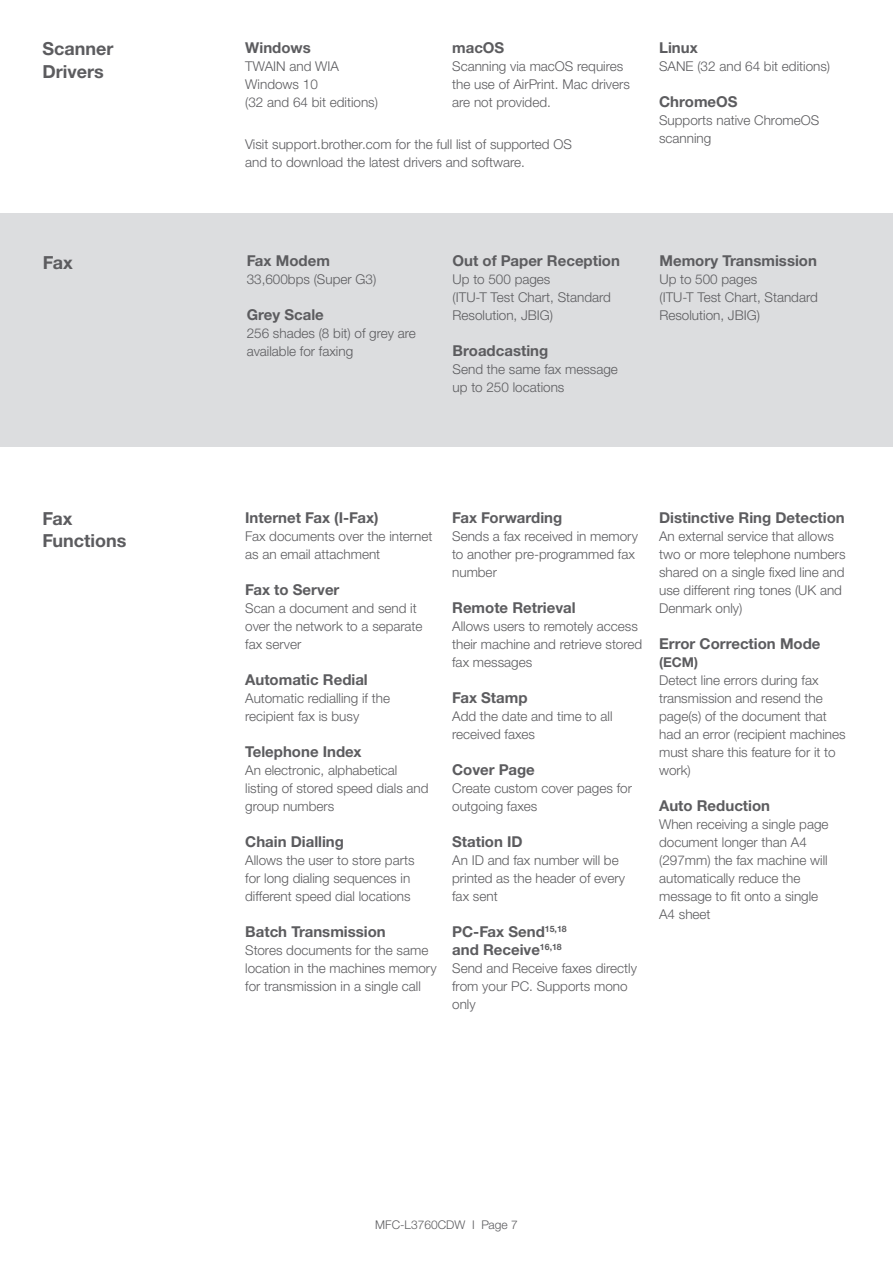
<style>
.page{position:relative;width:893px;height:1263px;background:#fff}
.page>*{position:absolute;margin:0;border:0;box-sizing:border-box;transform-origin:0 0}
.Body{font:700 18px "Helvetica Neue LTW1 G";color:#5c5c5f}
.Body-2{font:700 15px/18px "Helvetica Neue LTW1 G";color:#5c5c5f}
.Body-3{font:300 13.5px/18px "Helvetica Neue LTW1 G";color:#5c5c5f}
.Body-4{font:700 13.5px "Helvetica Neue LTW1 G";color:#5c5c5f}
.Body-5{font:300 12px "Helvetica Neue LTW1 G";color:#5c5c5f}
</style>
<div class="page">
<div style="left:0;top:213px;width:893px;height:234px;background:#dcdddf"></div>
<p class="Body" style="left:43px;top:38px;width:73px">Scanner</p>
<p class="Body" style="left:43px;top:60px;width:63px">Drivers</p>
<p class="Body-2" style="left:245px;top:39px;width:67px">Windows</p>
<p class="Body-3" style="left:245px;top:57px;width:95px">TWAIN and WIA</p>
<p class="Body-3" style="left:245px;top:75px;width:74px">Windows 10</p>
<p class="Body-3" style="left:245px;top:93px;width:134px">(32 and 64 bit editions)</p>
<p class="Body-2" style="left:452px;top:39px;width:54px">macOS</p>
<p class="Body-3" style="left:452px;top:57px;width:179px">Scanning via macOS requires the use of AirPrint. Mac drivers are not provided.</p>
<p class="Body-3" style="left:245px;top:135px;width:328px">Visit support.brother.com for the full list of supported OS and to download the latest drivers and software.</p>
<p class="Body-2" style="left:659px;top:39px;width:40px">Linux</p>
<p class="Body-3" style="left:659px;top:57px;width:173px">SANE (32 and 64 bit editions)</p>
<p class="Body-2" style="left:659px;top:93px;width:80px">ChromeOS</p>
<p class="Body-3" style="left:659px;top:111px;width:162px">Supports native ChromeOS scanning</p>
<p class="Body" style="left:43px;top:252px;width:31px">Fax</p>
<p class="Body-2" style="left:247px;top:252px;width:85px">Fax Modem</p>
<p class="Body-3" style="left:247px;top:270px;width:131px">33,600bps (Super G3)</p>
<p class="Body-2" style="left:247px;top:306px;width:79px">Grey Scale</p>
<p class="Body-3" style="left:247px;top:324px;width:171px">256 shades (8 bit) of grey are available for faxing</p>
<p class="Body-2" style="left:453px;top:252px;width:169px">Out of Paper Reception</p>
<p class="Body-3" style="left:453px;top:270px;width:99px">Up to 500 pages</p>
<p class="Body-3" style="left:453px;top:288px;width:160px">(ITU-T Test Chart, Standard</p>
<p class="Body-3" style="left:453px;top:306px;width:102px">Resolution, JBIG)</p>
<p class="Body-2" style="left:453px;top:342px;width:97px">Broadcasting</p>
<p class="Body-3" style="left:453px;top:360px;width:167px">Send the same fax message</p>
<p class="Body-3" style="left:453px;top:378px;width:113px">up to 250 locations</p>
<p class="Body-2" style="left:659px;top:251px;width:159px">Memory Transmission</p>
<p class="Body-3" style="left:659px;top:270px;width:99px">Up to 500 pages</p>
<p class="Body-3" style="left:659px;top:288px;width:160px">(ITU-T Test Chart, Standard</p>
<p class="Body-3" style="left:659px;top:306px;width:102px">Resolution, JBIG)</p>
<p class="Body" style="left:43px;top:507px;width:31px">Fax</p>
<p class="Body" style="left:43px;top:530px;width:85px">Functions</p>
<p class="Body-2" style="left:245px;top:508px;width:135px">Internet Fax (I-Fax)</p>
<p class="Body-3" style="left:245px;top:527px;width:189px">Fax documents over the internet as an email attachment</p>
<p class="Body-2" style="left:245px;top:580px;width:96px">Fax to Server</p>
<p class="Body-3" style="left:245px;top:599px;width:179px">Scan a document and send it over the network to a separate fax server</p>
<p class="Body-2" style="left:245px;top:670px;width:124px">Automatic Redial</p>
<p class="Body-3" style="left:245px;top:689px;width:146px">Automatic redialling if the</p>
<p class="Body-3" style="left:245px;top:707px;width:116px">recipient fax is busy</p>
<p class="Body-2" style="left:245px;top:742px;width:118px">Telephone Index</p>
<p class="Body-3" style="left:245px;top:761px;width:154px">An electronic, alphabetical</p>
<p class="Body-3" style="left:245px;top:779px;width:185px">listing of stored speed dials and group numbers</p>
<p class="Body-2" style="left:245px;top:832px;width:100px">Chain Dialling</p>
<p class="Body-3" style="left:245px;top:851px;width:171px">Allows the user to store parts</p>
<p class="Body-3" style="left:245px;top:869px;width:167px">for long dialing sequences in</p>
<p class="Body-3" style="left:245px;top:887px;width:167px">different speed dial locations</p>
<p class="Body-2" style="left:245px;top:922px;width:142px">Batch Transmission</p>
<p class="Body-3" style="left:245px;top:941px;width:193px">Stores documents for the same location in the machines memory for transmission in a single call</p>
<p class="Body-2" style="left:452px;top:508px;width:112px">Fax Forwarding</p>
<p class="Body-3" style="left:452px;top:527px;width:187px">Sends a fax received in memory to another pre-programmed fax number</p>
<p class="Body-2" style="left:452px;top:598px;width:125px">Remote Retrieval</p>
<p class="Body-3" style="left:452px;top:617px;width:192px">Allows users to remotely access their machine and retrieve stored fax messages</p>
<p class="Body-2" style="left:452px;top:688px;width:77px">Fax Stamp</p>
<p class="Body-3" style="left:452px;top:707px;width:162px">Add the date and time to all received faxes</p>
<p class="Body-2" style="left:452px;top:760px;width:84px">Cover Page</p>
<p class="Body-3" style="left:452px;top:779px;width:181px">Create custom cover pages for outgoing faxes</p>
<p class="Body-2" style="left:452px;top:832px;width:72px">Station ID</p>
<p class="Body-3" style="left:452px;top:851px;width:174px">An ID and fax number will be printed as the header of every fax sent</p>
<p class="Body-2" style="left:452px;top:922px;width:116px">PC-Fax Send<sup>15,18 </sup>and Receive<sup>16,18</sup></p>
<p class="Body-3" style="left:452px;top:959px;width:186px">Send and Receive faxes directly from your PC. Supports mono only</p>
<p class="Body-2" style="left:659px;top:508px;width:187px">Distinctive Ring Detection</p>
<p class="Body-3" style="left:659px;top:527px;width:176px">An external service that allows</p>
<p class="Body-3" style="left:659px;top:545px;width:188px">two or more telephone numbers shared on a single fixed line and use different ring tones (UK and<br>Denmark only)</p>
<p class="Body-2" style="left:659px;top:634px;width:163px">Error Correction Mode</p>
<p class="Body-4" style="left:659px;top:653px;width:40px">(ECM)</p>
<p class="Body-3" style="left:659px;top:671px;width:188px">Detect line errors during fax transmission and resend the page(s) of the document that had an error (recipient machines must share this feature for it to work)</p>
<p class="Body-2" style="left:659px;top:796px;width:113px">Auto Reduction</p>
<p class="Body-3" style="left:659px;top:815px;width:171px">When receiving a single page</p>
<p class="Body-3" style="left:659px;top:833px;width:149px">document longer than A4</p>
<p class="Body-3" style="left:659px;top:851px;width:170px">(297mm) the fax machine will</p>
<p class="Body-3" style="left:659px;top:869px;width:143px">automatically reduce the</p>
<p class="Body-3" style="left:659px;top:887px;width:161px">message to fit onto a single</p>
<p class="Body-3" style="left:659px;top:905px;width:53px">A4 sheet</p>
<p class="Body-5" style="left:375px;top:1217px;width:144px">MFC-L3760CDW I Page 7</p>
</div>
